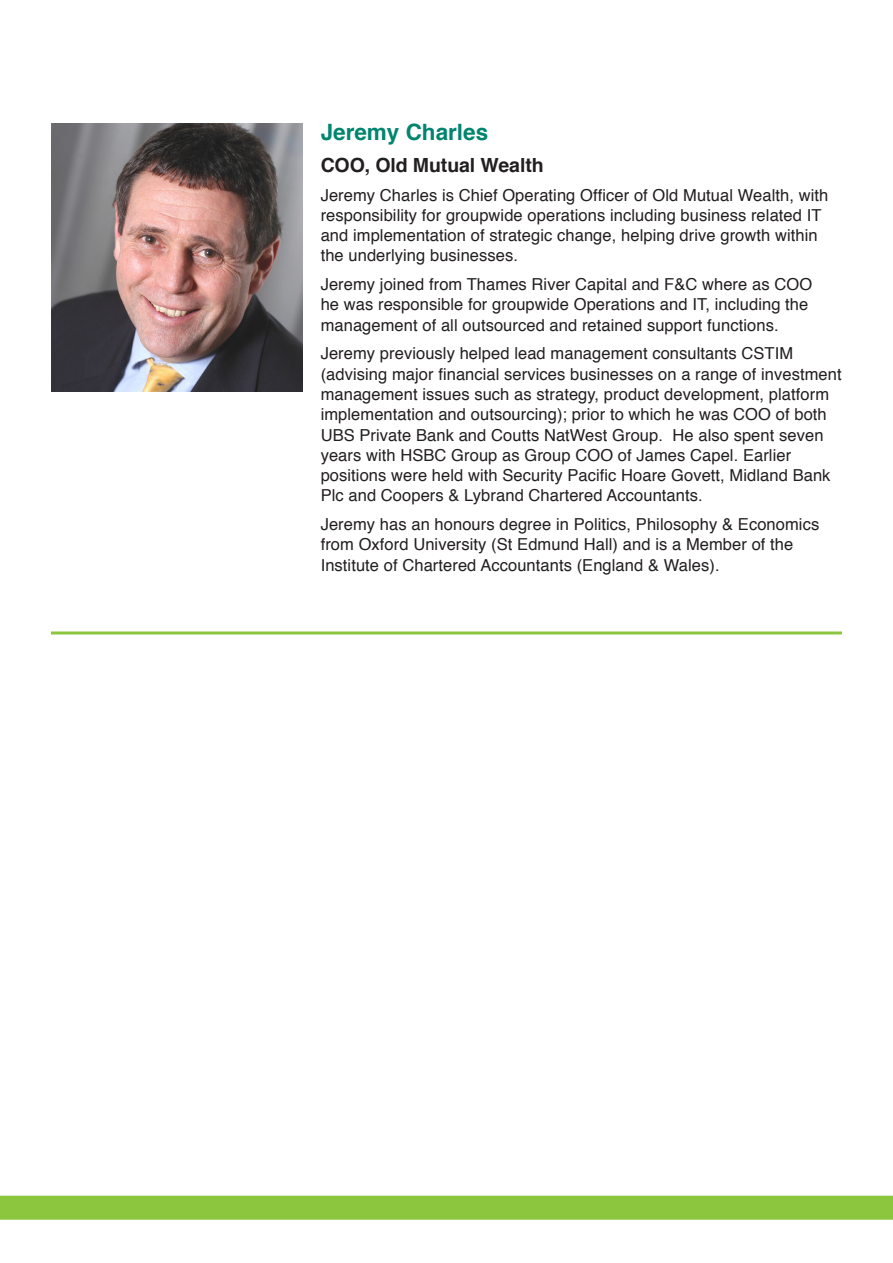
<style>
.page{position:relative;width:893px;height:1263px;background:#fff}
.page>*{position:absolute;margin:0;border:0;box-sizing:border-box;transform-origin:0 0}
.OM_Subhead{font:700 22.5px "Helvetica";color:#00856f}
.OM_Intro{font:700 19.5px "Helvetica";letter-spacing:-.005em;color:#231f20}
.OM_Body{font:16.5px/20.2px "Helvetica";letter-spacing:.005em;color:#231f20}
</style>
<div class="page">
<hr style="left:51px;top:631px;width:791px;height:3px;background:#8cc63e">
<div style="left:0;top:1196px;width:893px;height:24px;background:#8cc63e"></div>
<img style="left:51px;top:123px;width:252px;height:269px">
<p class="OM_Subhead" style="left:321px;top:114px;width:169px">Jeremy Charles</p>
<p class="OM_Intro" style="left:321px;top:149px;width:224px">COO, Old Mutual Wealth</p>
<p class="OM_Body" style="left:321px;top:185px;width:509px">Jeremy Charles is Chief Operating Officer of Old Mutual Wealth, with responsibility for groupwide operations including business related IT and implementation of strategic change, helping drive growth within the underlying businesses.</p>
<p class="OM_Body" style="left:321px;top:275px;width:493px">Jeremy joined from Thames River Capital and F&amp;C where as COO he was responsible for groupwide Operations and IT, including the management of all outsourced and retained support functions.</p>
<p class="OM_Body" style="left:321px;top:344px;width:522px">Jeremy previously helped lead management consultants CSTIM (advising major financial services businesses on a range of investment management issues such as strategy, product development, platform implementation and outsourcing); prior to which he was COO of both UBS Private Bank and Coutts NatWest Group. He also spent seven years with HSBC Group as Group COO of James Capel. Earlier positions were held with Security Pacific Hoare Govett, Midland Bank Plc and Coopers &amp; Lybrand Chartered Accountants.</p>
<p class="OM_Body" style="left:321px;top:515px;width:500px">Jeremy has an honours degree in Politics, Philosophy &amp; Economics from Oxford University (St Edmund Hall) and is a Member of the<br>Institute of Chartered Accountants (England &amp; Wales).</p>
</div>
